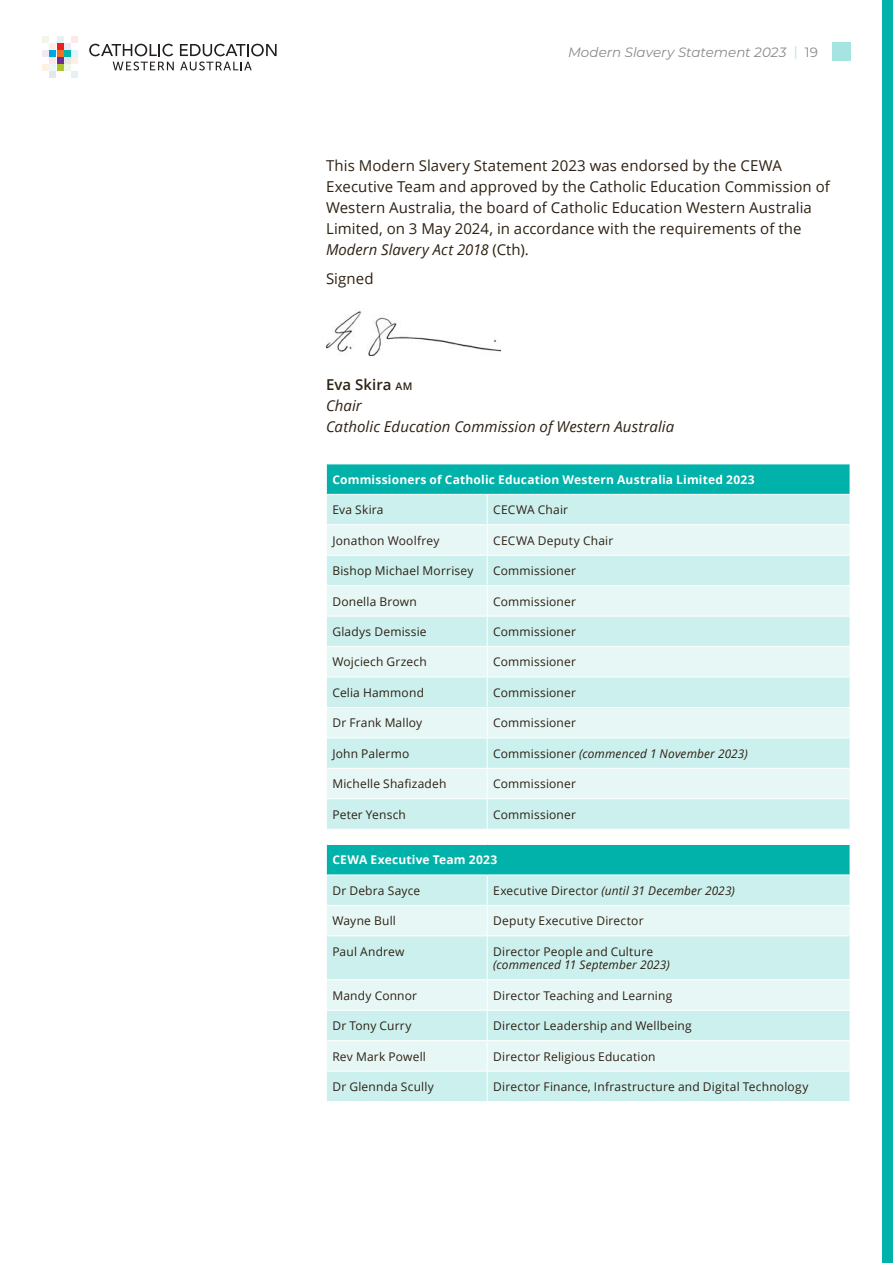
<style>
.page{position:relative;width:893px;height:1263px;background:#fff}
.page>*{position:absolute;margin:0;border:0;box-sizing:border-box;transform-origin:0 0}
.t1{font:15px/21px "Open Sans";letter-spacing:.005em;color:#2e2113}
.t2{font:italic 15px/21px "Open Sans";letter-spacing:.005em;color:#2e2113}
.t3{font:italic 13.5px "Montserrat";color:#8c8986}
.t4{font:12px "Open Sans";letter-spacing:.015em;color:#2e2113}
.t5{font:italic 12px "Open Sans";letter-spacing:.015em;color:#2e2113}
.t6{font:700 12px "Open Sans";letter-spacing:.015em;color:#fff}
.s1{font-style:normal;color:#a6e4e1}
.s2{font-style:normal}
.s3{font-style:italic}
.s4{font-weight:600;font-style:normal}
.s5{font-weight:600;font-style:normal;font-size:10.5px}
</style>
<div class="page">
<div style="left:832px;top:43px;width:18px;height:18px;background:#a6e4e1"></div>
<svg style="left:89px;top:44px;width:85px;height:26px"></svg>
<svg style="left:180px;top:44px;width:97px;height:26px"></svg>
<div style="left:57px;top:57px;width:6px;height:7px;background:#6f2c91"></div>
<div style="left:57px;top:50px;width:6px;height:7px;background:#f36f21"></div>
<div style="left:50px;top:50px;width:6px;height:7px;background:#00a5e4"></div>
<div style="left:64px;top:50px;width:7px;height:7px;background:#00b5ad"></div>
<div style="left:50px;top:57px;width:6px;height:7px;background:#fde8e6"></div>
<div style="left:64px;top:57px;width:7px;height:7px;background:#e6e7e8"></div>
<div style="left:64px;top:43px;width:7px;height:6px;background:#f0e8f3"></div>
<div style="left:43px;top:50px;width:6px;height:7px;background:#f0e8f3"></div>
<svg style="left:43px;top:65px;width:20px;height:13px"></svg>
<svg style="left:43px;top:36px;width:20px;height:13px"></svg>
<div style="left:64px;top:65px;width:7px;height:6px;background:#f0f7e8"></div>
<div style="left:72px;top:57px;width:6px;height:7px;background:#fff1e2"></div>
<div style="left:72px;top:50px;width:6px;height:7px;background:#e1f4fd"></div>
<svg style="left:72px;top:72px;width:6px;height:6px"></svg>
<svg style="left:72px;top:36px;width:6px;height:6px"></svg>
<div style="left:326px;top:464px;width:524px;height:30px;background:#00b2a9"></div>
<div style="left:327px;top:495px;width:523px;height:334px;background:#ccf0ee"></div>
<svg style="left:327px;top:525px;width:523px;height:273px;background:#daf3f2"></svg>
<hr style="left:326px;top:464px;width:1px;height:30px;background:#fff">
<hr style="left:487px;top:525px;width:1px;height:30px;background:#fff">
<hr style="left:487px;top:616px;width:363px;height:1px;background:#fff">
<hr style="left:487px;top:616px;width:1px;height:30px;background:#fff">
<hr style="left:487px;top:646px;width:363px;height:1px;background:#fff">
<hr style="left:326px;top:677px;width:161px;height:1px;background:#fff">
<hr style="left:326px;top:707px;width:161px;height:1px;background:#fff">
<hr style="left:487px;top:677px;width:363px;height:1px;background:#fff">
<hr style="left:487px;top:677px;width:1px;height:30px;background:#fff">
<hr style="left:487px;top:707px;width:363px;height:1px;background:#fff">
<hr style="left:326px;top:737px;width:161px;height:1px;background:#fff">
<hr style="left:326px;top:768px;width:161px;height:1px;background:#fff">
<hr style="left:487px;top:737px;width:363px;height:1px;background:#fff">
<hr style="left:487px;top:738px;width:1px;height:30px;background:#fff">
<hr style="left:487px;top:768px;width:363px;height:1px;background:#fff">
<hr style="left:487px;top:586px;width:1px;height:30px;background:#fff">
<hr style="left:487px;top:647px;width:1px;height:30px;background:#fff">
<svg style="left:487px;top:708px;width:1px;height:29px"></svg>
<svg style="left:487px;top:769px;width:1px;height:29px"></svg>
<hr style="left:326px;top:524px;width:161px;height:1px;background:#fff">
<svg style="left:487px;top:495px;width:1px;height:29px"></svg>
<hr style="left:487px;top:524px;width:363px;height:1px;background:#fff">
<hr style="left:326px;top:555px;width:161px;height:1px;background:#fff">
<hr style="left:326px;top:585px;width:161px;height:1px;background:#fff">
<hr style="left:487px;top:555px;width:363px;height:1px;background:#fff">
<svg style="left:487px;top:556px;width:1px;height:29px"></svg>
<hr style="left:487px;top:585px;width:363px;height:1px;background:#fff">
<hr style="left:326px;top:616px;width:161px;height:1px;background:#fff">
<hr style="left:326px;top:646px;width:161px;height:1px;background:#fff">
<hr style="left:326px;top:798px;width:161px;height:1px;background:#fff">
<hr style="left:487px;top:798px;width:363px;height:1px;background:#fff">
<hr style="left:487px;top:799px;width:1px;height:30px;background:#fff">
<div style="left:326px;top:844px;width:524px;height:31px;background:#00b2a9"></div>
<div style="left:327px;top:875px;width:523px;height:226px;background:#ccf0ee"></div>
<svg style="left:327px;top:906px;width:523px;height:165px;background:#daf3f2"></svg>
<hr style="left:326px;top:844px;width:161px;height:1px;background:#fff">
<svg style="left:326px;top:845px;width:1px;height:29px"></svg>
<hr style="left:487px;top:844px;width:363px;height:1px;background:#fff">
<hr style="left:326px;top:874px;width:161px;height:1px;background:#fff">
<hr style="left:487px;top:874px;width:363px;height:1px;background:#fff">
<hr style="left:487px;top:875px;width:1px;height:30px;background:#fff">
<hr style="left:487px;top:936px;width:1px;height:43px;background:#fff">
<hr style="left:487px;top:1010px;width:1px;height:30px;background:#fff">
<hr style="left:487px;top:1071px;width:1px;height:30px;background:#fff">
<hr style="left:326px;top:905px;width:161px;height:1px;background:#fff">
<hr style="left:326px;top:935px;width:161px;height:1px;background:#fff">
<hr style="left:487px;top:905px;width:363px;height:1px;background:#fff">
<svg style="left:487px;top:906px;width:1px;height:29px"></svg>
<hr style="left:487px;top:935px;width:363px;height:1px;background:#fff">
<hr style="left:326px;top:979px;width:161px;height:1px;background:#fff">
<hr style="left:326px;top:1010px;width:161px;height:1px;background:#fff">
<hr style="left:487px;top:979px;width:363px;height:1px;background:#fff">
<hr style="left:487px;top:980px;width:1px;height:30px;background:#fff">
<hr style="left:487px;top:1010px;width:363px;height:1px;background:#fff">
<hr style="left:326px;top:1040px;width:161px;height:1px;background:#fff">
<hr style="left:326px;top:1071px;width:161px;height:1px;background:#fff">
<hr style="left:487px;top:1040px;width:363px;height:1px;background:#fff">
<hr style="left:487px;top:1041px;width:1px;height:30px;background:#fff">
<hr style="left:487px;top:1071px;width:363px;height:1px;background:#fff">
<div style="left:882px;top:0;width:11px;height:1263px;background:#00b2a9"></div>
<img style="left:326px;top:310px;width:175px;height:45px">
<p class="t3" style="left:568px;top:43px;width:251px">Modern Slavery Statement 2023 <span class="s1">|</span> <span class="s2">19</span></p>
<p class="t1" style="left:326px;top:155px;width:505px">This Modern Slavery Statement 2023 was endorsed by the CEWA Executive Team and approved by the Catholic Education Commission of Western Australia, the board of Catholic Education Western Australia Limited, on 3 May 2024, in accordance with the requirements of the <span class="s3">Modern Slavery Act 2018</span> (Cth).</p>
<p class="t1" style="left:326px;top:268px;width:49px">Signed</p>
<p class="t2" style="left:326px;top:374px;width:350px"><span class="s4">Eva Skira</span> <span class="s5">am<br></span>Chair<br>Catholic Education Commission of Western Australia</p>
<p class="t6" style="left:332px;top:471px;width:424px">Commissioners of Catholic Education Western Australia Limited 2023</p>
<p class="t4" style="left:332px;top:502px;width:53px">Eva Skira</p>
<p class="t4" style="left:493px;top:502px;width:76px">CECWA Chair</p>
<p class="t4" style="left:332px;top:532px;width:109px">Jonathon Woolfrey</p>
<p class="t4" style="left:493px;top:532px;width:122px">CECWA Deputy Chair</p>
<p class="t4" style="left:332px;top:562px;width:143px">Bishop Michael Morrisey</p>
<p class="t4" style="left:493px;top:562px;width:84px">Commissioner</p>
<p class="t4" style="left:332px;top:593px;width:86px">Donella Brown</p>
<p class="t4" style="left:493px;top:593px;width:84px">Commissioner</p>
<p class="t4" style="left:332px;top:623px;width:96px">Gladys Demissie</p>
<p class="t4" style="left:493px;top:623px;width:84px">Commissioner</p>
<p class="t4" style="left:332px;top:654px;width:96px">Wojciech Grzech</p>
<p class="t4" style="left:493px;top:654px;width:84px">Commissioner</p>
<p class="t4" style="left:332px;top:684px;width:93px">Celia Hammond</p>
<p class="t4" style="left:493px;top:684px;width:84px">Commissioner</p>
<p class="t4" style="left:332px;top:715px;width:91px">Dr Frank Malloy</p>
<p class="t4" style="left:493px;top:715px;width:84px">Commissioner</p>
<p class="t4" style="left:332px;top:745px;width:78px">John Palermo</p>
<p class="t5" style="left:493px;top:745px;width:256px"><span class="s2">Commissioner</span> (commenced 1 November 2023)</p>
<p class="t4" style="left:332px;top:775px;width:116px">Michelle Shafizadeh</p>
<p class="t4" style="left:493px;top:775px;width:84px">Commissioner</p>
<p class="t4" style="left:332px;top:806px;width:75px">Peter Yensch</p>
<p class="t4" style="left:493px;top:806px;width:84px">Commissioner</p>
<p class="t6" style="left:332px;top:851px;width:167px">CEWA Executive Team 2023</p>
<p class="t4" style="left:332px;top:882px;width:89px">Dr Debra Sayce</p>
<p class="t5" style="left:493px;top:882px;width:243px"><span class="s2">Executive Director</span> (until 31 December 2023)</p>
<p class="t4" style="left:332px;top:913px;width:65px">Wayne Bull</p>
<p class="t4" style="left:493px;top:913px;width:152px">Deputy Executive Director</p>
<p class="t4" style="left:332px;top:943px;width:74px">Paul Andrew</p>
<p class="t4" style="left:493px;top:943px;width:161px">Director People and Culture</p>
<p class="t5" style="left:493px;top:956px;width:178px">(commenced 11 September 2023)</p>
<p class="t4" style="left:332px;top:987px;width:86px">Mandy Connor</p>
<p class="t4" style="left:493px;top:987px;width:181px">Director Teaching and Learning</p>
<p class="t4" style="left:332px;top:1017px;width:81px">Dr Tony Curry</p>
<p class="t4" style="left:493px;top:1017px;width:200px">Director Leadership and Wellbeing</p>
<p class="t4" style="left:332px;top:1048px;width:95px">Rev Mark Powell</p>
<p class="t4" style="left:493px;top:1048px;width:164px">Director Religious Education</p>
<p class="t4" style="left:332px;top:1078px;width:103px">Dr Glennda Scully</p>
<p class="t4" style="left:493px;top:1078px;width:317px">Director Finance, Infrastructure and Digital Technology</p>
</div>
